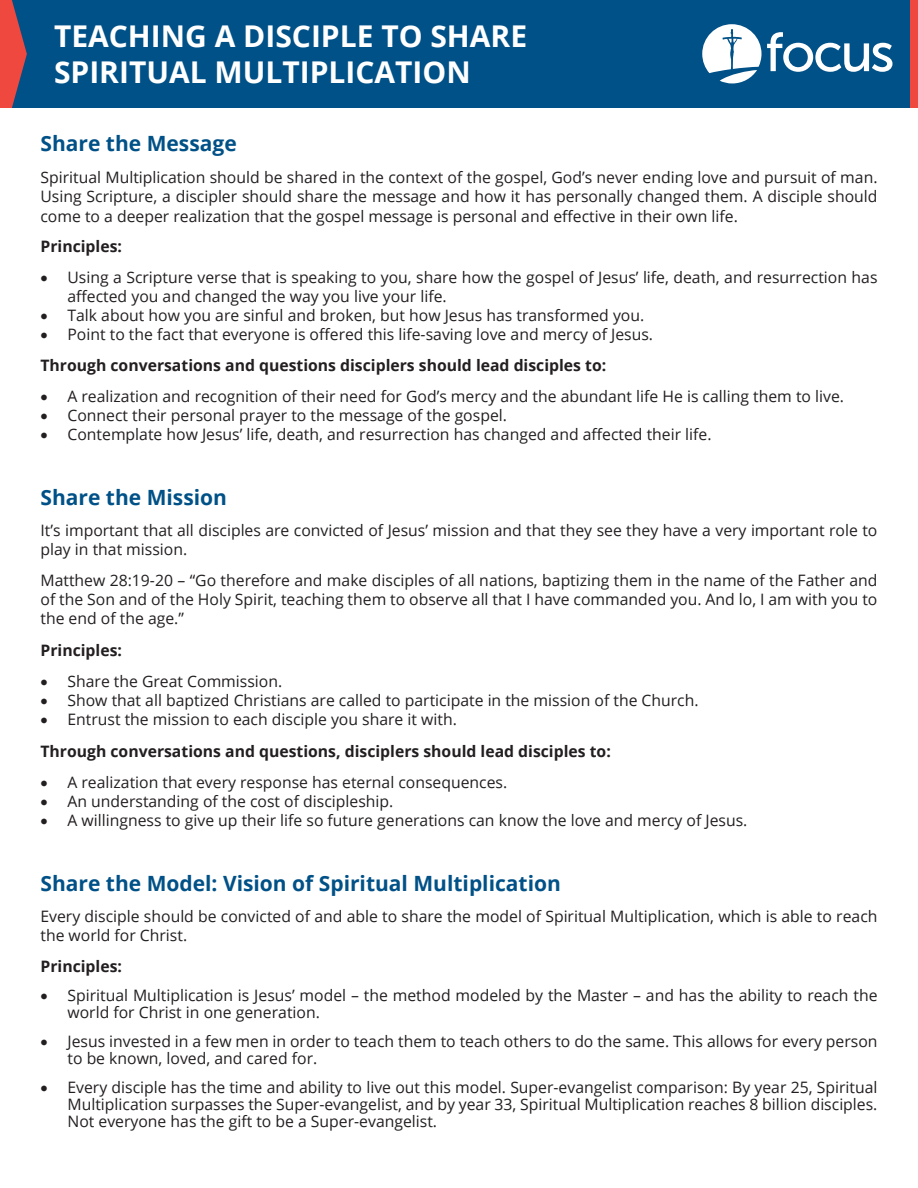
<style>
.page{position:relative;width:918px;height:1188px;background:#fff}
.page>*{position:absolute;margin:0;border:0;box-sizing:border-box;transform-origin:0 0}
.t1{font:700 30px/36px "Open Sans";color:#fff}
.t2{font:700 21px "Open Sans";color:#005187}
.t3{font:15.75px/18.9px "Open Sans";color:#231f20}
.t4{font:700 15.75px "Open Sans";color:#231f20}
</style>
<div class="page">
<div style="left:12px;top:0;width:906px;height:108px;background:#005187"></div>
<svg style="left:0;top:0;width:27px;height:108px"></svg>
<svg style="left:702px;top:24px;width:190px;height:59px"></svg>
<div style="left:911px;top:0;width:7px;height:108px;background:#ef483e"></div>
<p class="t1" style="left:54px;top:18px;width:475px">TEACHING A DISCIPLE TO SHARE<br>SPIRITUAL MULTIPLICATION</p>
<p class="t2" style="left:40px;top:129px;width:198px">Share the Message</p>
<p class="t3" style="left:40px;top:167px;width:839px;line-height:19.5px;text-align:justify">Spiritual Multiplication should be shared in the context of the gospel, God’s never ending love and pursuit of man.<br>Using Scripture, a discipler should share the message and how it has personally changed them. A disciple should come to a deeper realization that the gospel message is personal and effective in their own life.</p>
<p class="t4" style="left:40px;top:236px;width:83px">Principles:</p>
<p class="t3" style="left:68px;top:268px;width:812px;text-indent:-27px">• Using a Scripture verse that is speaking to you, share how the gospel of Jesus’ life, death, and resurrection has affected you and changed the way you live your life.</p>
<p class="t3" style="left:40px;top:306px;width:605px">• Talk about how you are sinful and broken, but how Jesus has transformed you.</p>
<p class="t3" style="left:40px;top:324px;width:614px">• Point to the fact that everyone is offered this life-saving love and mercy of Jesus.</p>
<p class="t4" style="left:40px;top:354px;width:567px">Through conversations and questions disciplers should lead disciples to:</p>
<p class="t3" style="left:40px;top:386px;width:805px">• A realization and recognition of their need for God’s mercy and the abundant life He is calling them to live.</p>
<p class="t3" style="left:40px;top:405px;width:468px">• Connect their personal prayer to the message of the gospel.</p>
<p class="t3" style="left:40px;top:424px;width:673px">• Contemplate how Jesus’ life, death, and resurrection has changed and affected their life.</p>
<p class="t2" style="left:40px;top:483px;width:188px">Share the Mission</p>
<p class="t3" style="left:40px;top:521px;width:838px">It’s important that all disciples are convicted of Jesus’ mission and that they see they have a very important role to play in that mission.</p>
<p class="t3" style="left:40px;top:570px;width:838px;text-align:justify">Matthew 28:19-20 – “Go therefore and make disciples of all nations, baptizing them in the name of the Father and of the Son and of the Holy Spirit, teaching them to observe all that I have commanded you. And lo, I am with you to the end of the age.”</p>
<p class="t4" style="left:40px;top:639px;width:83px">Principles:</p>
<p class="t3" style="left:40px;top:671px;width:243px">• Share the Great Commission.</p>
<p class="t3" style="left:40px;top:690px;width:660px">• Show that all baptized Christians are called to participate in the mission of the Church.</p>
<p class="t3" style="left:40px;top:709px;width:418px">• Entrust the mission to each disciple you share it with.</p>
<p class="t4" style="left:40px;top:740px;width:572px">Through conversations and questions, disciplers should lead disciples to:</p>
<p class="t3" style="left:40px;top:773px;width:468px">• A realization that every response has eternal consequences.</p>
<p class="t3" style="left:40px;top:791px;width:354px">• An understanding of the cost of discipleship.</p>
<p class="t3" style="left:40px;top:810px;width:709px">• A willingness to give up their life so future generations can know the love and mercy of Jesus.</p>
<p class="t2" style="left:40px;top:869px;width:522px">Share the Model: Vision of Spiritual Multiplication</p>
<p class="t3" style="left:40px;top:907px;width:839px">Every disciple should be convicted of and able to share the model of Spiritual Multiplication, which is able to reach the world for Christ.</p>
<p class="t4" style="left:40px;top:955px;width:83px">Principles:</p>
<p class="t3" style="left:68px;top:987px;width:812px;line-height:17px;text-indent:-27px">• Spiritual Multiplication is Jesus’ model – the method modeled by the Master – and has the ability to reach the world for Christ in one generation.</p>
<p class="t3" style="left:68px;top:1033px;width:812px;line-height:17px;text-indent:-27px">• Jesus invested in a few men in order to teach them to teach others to do the same. This allows for every person to be known, loved, and cared for.</p>
<p class="t3" style="left:68px;top:1079px;width:812px;line-height:17px;text-align:justify;text-indent:-27px">• Every disciple has the time and ability to live out this model. Super-evangelist comparison: By year 25, Spiritual Multiplication surpasses the Super-evangelist, and by year 33, Spiritual Multiplication reaches 8 billion disciples.<br>Not everyone has the gift to be a Super-evangelist.</p>
</div>
